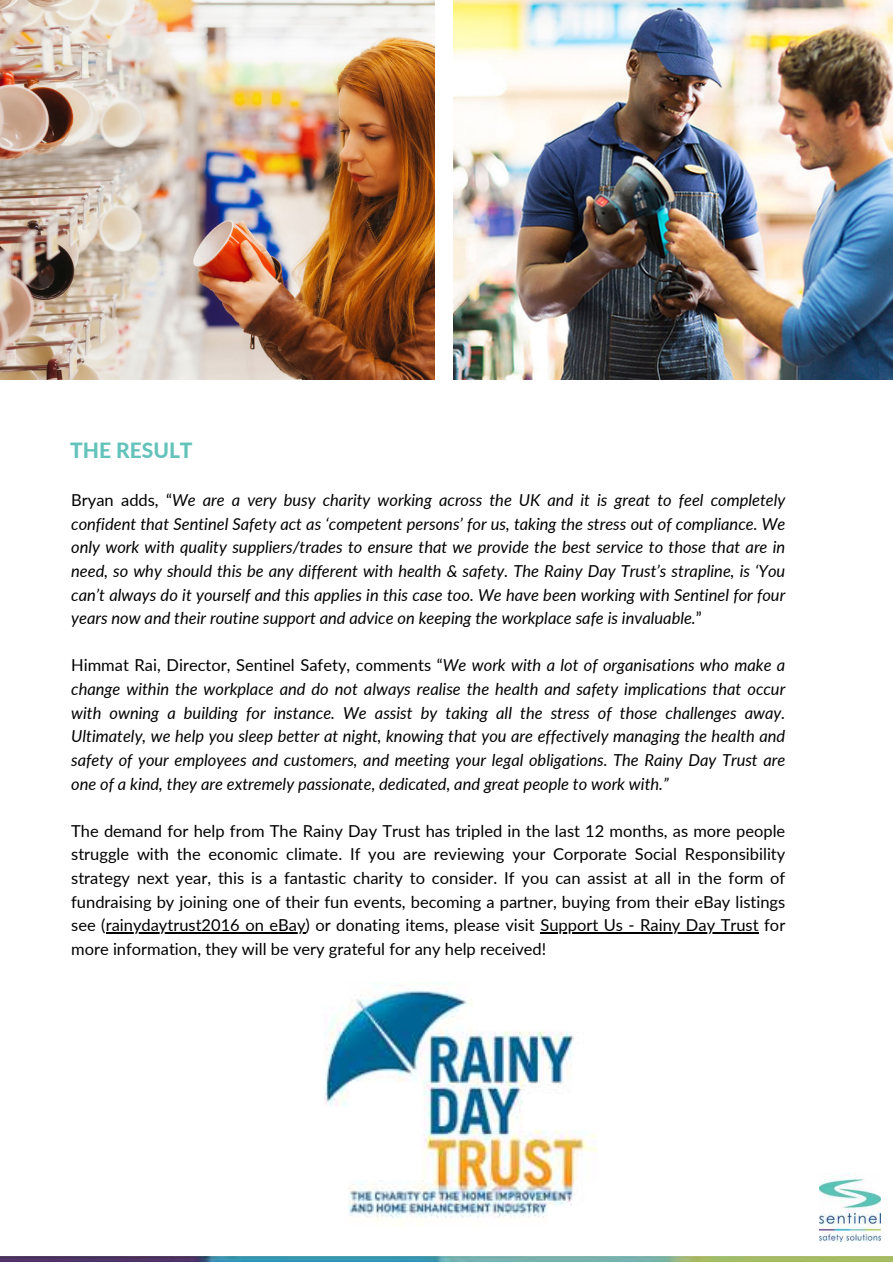
<style>
.page{position:relative;width:893px;height:1264px;background:#fff}
.page>*{position:absolute;margin:0;border:0;box-sizing:border-box;transform-origin:0 0}
.t1{font:800 21px "Lato";color:#63c3ba}
.t2{font:italic 16.5px/23.5px "Lato";color:#000;text-align:justify}
.t3{font:16.5px/23.5px "Lato";color:#000;text-align:justify}
.s1{font-style:normal}
</style>
<div class="page">
<img style="left:453px;top:0;width:439px;height:379px">
<img style="left:0;top:0;width:434px;height:379px">
<img style="left:0;top:1256px;width:892px;height:5px">
<img style="left:819px;top:1173px;width:61px;height:68px">
<img style="left:324px;top:982px;width:273px;height:236px">
<hr style="left:106px;top:932px;width:199px;height:1px;background:#000">
<hr style="left:540px;top:932px;width:218px;height:1px;background:#000">
<p class="t1" style="left:70px;top:434px;width:124px">THE RESULT</p>
<p class="t2" style="left:71px;top:487px;width:715px"><span class="s1">Bryan adds, “</span>We are a very busy charity working across the UK and it is great to feel completely confident that Sentinel Safety act as ‘competent persons’ for us, taking the stress out of compliance. We only work with quality suppliers/trades to ensure that we provide the best service to those that are in need, so why should this be any different with health &amp; safety. The Rainy Day Trust’s strapline, is ‘You can’t always do it yourself and this applies in this case too. We have been working with Sentinel for four years now and their routine support and advice on keeping the workplace safe is invaluable.<span class="s1">”</span></p>
<p class="t2" style="left:71px;top:653px;width:715px"><span class="s1">Himmat Rai, Director, Sentinel Safety, comments “</span>We work with a lot of organisations who make a change within the workplace and do not always realise the health and safety implications that occur with owning a building for instance. We assist by taking all the stress of those challenges away.<br>Ultimately, we help you sleep better at night, knowing that you are effectively managing the health and safety of your employees and customers, and meeting your legal obligations. The Rainy Day Trust are one of a kind, they are extremely passionate, dedicated, and great people to work with.”</p>
<p class="t3" style="left:71px;top:818px;width:715px">The demand for help from The Rainy Day Trust has tripled in the last 12 months, as more people struggle with the economic climate. If you are reviewing your Corporate Social Responsibility strategy next year, this is a fantastic charity to consider. If you can assist at all in the form of fundraising by joining one of their fun events, becoming a partner, buying from their eBay listings see (rainydaytrust2016 on eBay) or donating items, please visit Support Us - Rainy Day Trust for more information, they will be very grateful for any help received!</p>
</div>
